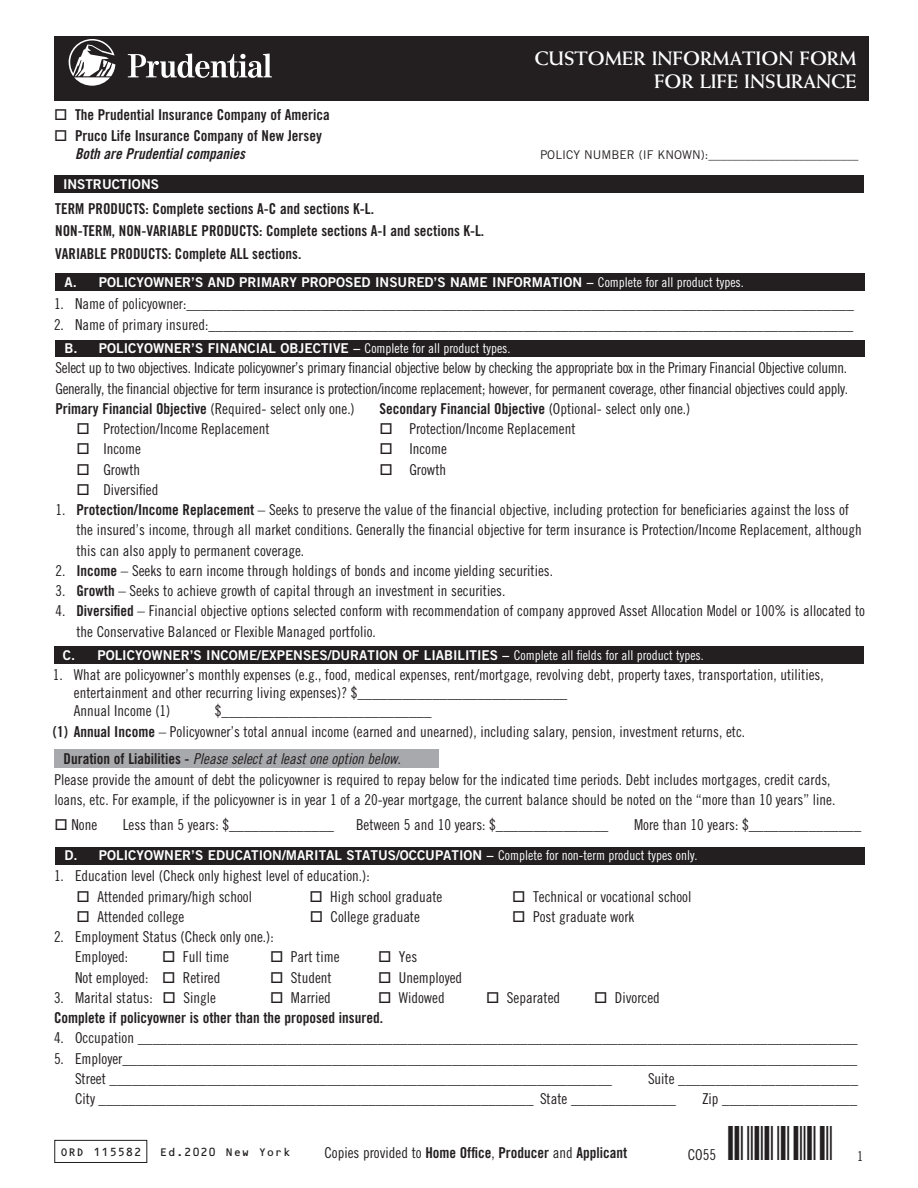
<style>
.page{position:relative;width:918px;height:1188px;background:#fff}
.page>*{position:absolute;margin:0;border:0;box-sizing:border-box;transform-origin:0 0}
.Main_Title{font:700 19.5px/23.4px "Weiss Std";color:#fff;text-align:right}
.t1{font:15px/20.2px "Trade Gothic LT Std Cn 18";color:#231f20}
.t2{font:15px "Trade Gothic LT Std Bd Cn 20";color:#231f20}
.t3{font:15px/20.2px "Trade Gothic LT Std Cn 18";letter-spacing:-.02em;color:#231f20}
.t4{font:15px "Trade Gothic LT Std Cn 18 Obl";color:#231f20}
.t5{font:15px "Trade Gothic LT Std Bd Cn 20 Obl";color:#231f20}
.t6{font:15px "Trade Gothic Cond Eighteen";color:#231f20}
.t7{font:13.5px "Trade Gothic LT Std Bd 2";color:#fff}
.t8{font:13.5px "Trade Gothic LT Std Cn 18";color:#231f20}
.t9{font:12px "Trade Gothic LT Std";color:#231f20}
.t10{font:11.25px "OCRB Std";color:#231f20}
.s1{font-family:"Trade Gothic LT Std Cn 18"}
.s2{font-family:"Trade Gothic LT Std Bd Cn 20"}
.s3{font-family:"Trade Gothic Cond Eighteen"}
</style>
<div class="page">
<div style="left:55px;top:1140px;width:92px;height:23px;border:1px solid #231f20"></div>
<div style="left:54px;top:36px;width:814px;height:65px;background:#231f20"></div>
<svg style="left:69px;top:39px;width:46px;height:47px"></svg>
<svg style="left:128px;top:54px;width:144px;height:24px"></svg>
<div style="left:54px;top:175px;width:810px;height:18px;background:#231f20"></div>
<div style="left:55px;top:273px;width:810px;height:18px;background:#231f20"></div>
<div style="left:55px;top:340px;width:810px;height:17px;background:#231f20"></div>
<div style="left:55px;top:847px;width:810px;height:18px;background:#231f20"></div>
<div style="left:54px;top:646px;width:810px;height:18px;background:#231f20"></div>
<div style="left:55px;top:750px;width:384px;height:18px;background:#a8a9ad"></div>
<p class="Main_Title" style="left:534px;top:46px;width:324px">CUSTOMER INFORMATION FORM<br>FOR LIFE INSURANCE</p>
<p class="t2" style="left:54px;top:105px;width:277px">□ The Prudential Insurance Company of America</p>
<p class="t2" style="left:54px;top:126px;width:269px">□ Pruco Life Insurance Company of New Jersey</p>
<p class="t5" style="left:75px;top:144px;width:172px">Both are Prudential companies</p>
<p class="t9" style="left:540px;top:147px;width:320px">POLICY NUMBER (IF KNOWN):_________________________</p>
<p class="t7" style="left:63px;top:176px;width:97px">INSTRUCTIONS</p>
<p class="t2" style="left:55px;top:199px;width:320px">TERM PRODUCTS: Complete sections A-C and sections K-L.</p>
<p class="t2" style="left:55px;top:222px;width:431px">NON-TERM, NON-VARIABLE PRODUCTS: Complete sections A-I and sections K-L.</p>
<p class="t2" style="left:55px;top:244px;width:248px">VARIABLE PRODUCTS: Complete ALL sections.</p>
<p class="t7" style="left:64px;top:274px;width:681px">A. POLICYOWNER’S AND PRIMARY PROPOSED INSURED’S NAME INFORMATION – <span class="s1">Complete for all product types.</span></p>
<p class="t1" style="left:54px;top:294px;width:801px">1. Name of policyowner:_________________________________________________________________________________________</p>
<p class="t1" style="left:54px;top:315px;width:801px">2. Name of primary insured:______________________________________________________________________________________</p>
<p class="t7" style="left:64px;top:340px;width:448px">B. POLICYOWNER’S FINANCIAL OBJECTIVE – <span class="s1">Complete for all product types.</span></p>
<p class="t3" style="left:55px;top:358px;width:794px">Select up to two objectives. Indicate policyowner’s primary financial objective below by checking the appropriate box in the Primary Financial Objective column.<br>Generally, the financial objective for term insurance is protection/income replacement; however, for permanent coverage, other financial objectives could apply.</p>
<p class="t2" style="left:55px;top:399px;width:301px">Primary Financial Objective <span class="s1">(Required- select only one.)</span></p>
<p class="t2" style="left:379px;top:399px;width:312px">Secondary Financial Objective <span class="s1">(Optional- select only one.)</span></p>
<p class="t1" style="left:76px;top:419px;width:195px">□ Protection/Income Replacement</p>
<p class="t1" style="left:379px;top:419px;width:198px">□ Protection/Income Replacement</p>
<p class="t1" style="left:76px;top:439px;width:66px">□ Income</p>
<p class="t1" style="left:379px;top:439px;width:69px">□ Income</p>
<p class="t1" style="left:76px;top:459px;width:65px">□ Growth</p>
<p class="t1" style="left:379px;top:459px;width:68px">□ Growth</p>
<p class="t1" style="left:76px;top:479px;width:83px">□ Diversified</p>
<p class="t1" style="left:76px;top:500px;width:787px;text-indent:-21px">1. <span class="s2">Protection/Income Replacement</span> – Seeks to preserve the value of the financial objective, including protection for beneficiaries against the loss of the insured’s income, through all market conditions. Generally the financial objective for term insurance is Protection/Income Replacement, although this can also apply to permanent coverage.</p>
<p class="t1" style="left:55px;top:560px;width:499px">2. <span class="s2">Income</span> – Seeks to earn income through holdings of bonds and income yielding securities.</p>
<p class="t1" style="left:55px;top:581px;width:451px">3. <span class="s2">Growth</span> – Seeks to achieve growth of capital through an investment in securities.</p>
<p class="t1" style="left:76px;top:601px;width:790px;text-indent:-21px">4. <span class="s2">Diversified</span> – Financial objective options selected conform with recommendation of company approved Asset Allocation Model or 100% is allocated to the Conservative Balanced or Flexible Managed portfolio.</p>
<p class="t7" style="left:63px;top:647px;width:642px">C. POLICYOWNER’S INCOME/EXPENSES/DURATION OF LIABILITIES – <span class="s1">Complete all fields for all product types.</span></p>
<p class="t1" style="left:74px;top:665px;width:751px;line-height:18px;text-indent:-21px">1. What are policyowner’s monthly expenses (e.g., food, medical expenses, rent/mortgage, revolving debt, property taxes, transportation, utilities, entertainment and other recurring living expenses)? $____________________________</p>
<p class="t1" style="left:74px;top:700px;width:98px">Annual Income (1)</p>
<p class="t1" style="left:215px;top:700px;width:218px">$____________________________</p>
<p class="t1" style="left:53px;top:721px;width:694px"><span class="s2">(1) Annual Income</span> – Policyowner’s total annual income (earned and unearned), including salary, pension, investment returns, etc.</p>
<p class="t4" style="left:64px;top:750px;width:339px"><span class="s2">Duration of Liabilities -</span> Please select at least one option below.</p>
<p class="t1" style="left:54px;top:770px;width:783px;line-height:19.5px">Please provide the amount of debt the policyowner is required to repay below for the indicated time periods. Debt includes mortgages, credit cards, loans, etc. For example, if the policyowner is in year 1 of a 20-year mortgage, the current balance should be noted on the “more than 10 years” line.</p>
<p class="t1" style="left:54px;top:814px;width:44px">□ None</p>
<p class="t1" style="left:123px;top:814px;width:213px">Less than 5 years: $______________</p>
<p class="t1" style="left:356px;top:814px;width:254px">Between 5 and 10 years: $_______________</p>
<p class="t1" style="left:634px;top:814px;width:229px">More than 10 years: $_______________</p>
<p class="t7" style="left:64px;top:847px;width:635px">D. POLICYOWNER’S EDUCATION/MARITAL STATUS/OCCUPATION – <span class="s1">Complete for non-term product types only.</span></p>
<p class="t1" style="left:54px;top:866px;width:317px">1. Education level (Check only highest level of education.):</p>
<p class="t1" style="left:76px;top:886px;width:177px">□ Attended primary/high school</p>
<p class="t1" style="left:309px;top:886px;width:135px">□ High school graduate</p>
<p class="t1" style="left:512px;top:886px;width:181px">□ Technical or vocational school</p>
<p class="t1" style="left:76px;top:906px;width:109px">□ Attended college</p>
<p class="t1" style="left:310px;top:906px;width:112px">□ College graduate</p>
<p class="t1" style="left:512px;top:906px;width:124px">□ Post graduate work</p>
<p class="t1" style="left:54px;top:927px;width:221px">2. Employment Status (Check only one.):</p>
<p class="t1" style="left:75px;top:947px;width:55px">Employed:</p>
<p class="t1" style="left:162px;top:947px;width:69px">□ Full time</p>
<p class="t1" style="left:270px;top:947px;width:71px">□ Part time</p>
<p class="t1" style="left:378px;top:947px;width:41px">□ Yes</p>
<p class="t1" style="left:75px;top:967px;width:147px">Not employed: □ Retired</p>
<p class="t1" style="left:270px;top:967px;width:63px">□ Student</p>
<p class="t6" style="left:378px;top:968px;width:86px">□ Unemployed</p>
<p class="t1" style="left:54px;top:987px;width:164px"><span class="s3">3.</span> Marital status<span class="s3">:</span> □ Single</p>
<p class="t1" style="left:270px;top:987px;width:62px">□ Married</p>
<p class="t1" style="left:378px;top:987px;width:68px">□ Widowed</p>
<p class="t1" style="left:486px;top:987px;width:76px">□ Separated</p>
<p class="t1" style="left:594px;top:987px;width:67px">□ Divorced</p>
<p class="t2" style="left:54px;top:1009px;width:331px">Complete if policyowner is other than the proposed insured.</p>
<p class="t1" style="left:54px;top:1028px;width:805px">4. Occupation ________________________________________________________________________________________________</p>
<p class="t1" style="left:54px;top:1048px;width:805px">5. Employer__________________________________________________________________________________________________</p>
<p class="t1" style="left:75px;top:1068px;width:538px">Street ___________________________________________________________________</p>
<p class="t1" style="left:648px;top:1068px;width:212px">Suite ________________________</p>
<p class="t1" style="left:75px;top:1089px;width:603px">City __________________________________________________________ State ______________</p>
<p class="t1" style="left:702px;top:1089px;width:157px">Zip __________________</p>
<p class="t2" style="left:324px;top:1143px;width:304px"><span class="s1">Copies provided to</span> Home Office<span class="s1">,</span> Producer <span class="s1">and</span> Applicant</p>
<p class="t1" style="left:688px;top:1144px;width:30px">CO55</p>
<p class="t10" style="left:60px;top:1146px;width:83px">ORD 115582</p>
<p class="t10" style="left:160px;top:1146px;width:133px">Ed.2020 New York</p>
<p class="t8" style="left:857px;top:1149px;width:7px">1</p>
</div>
